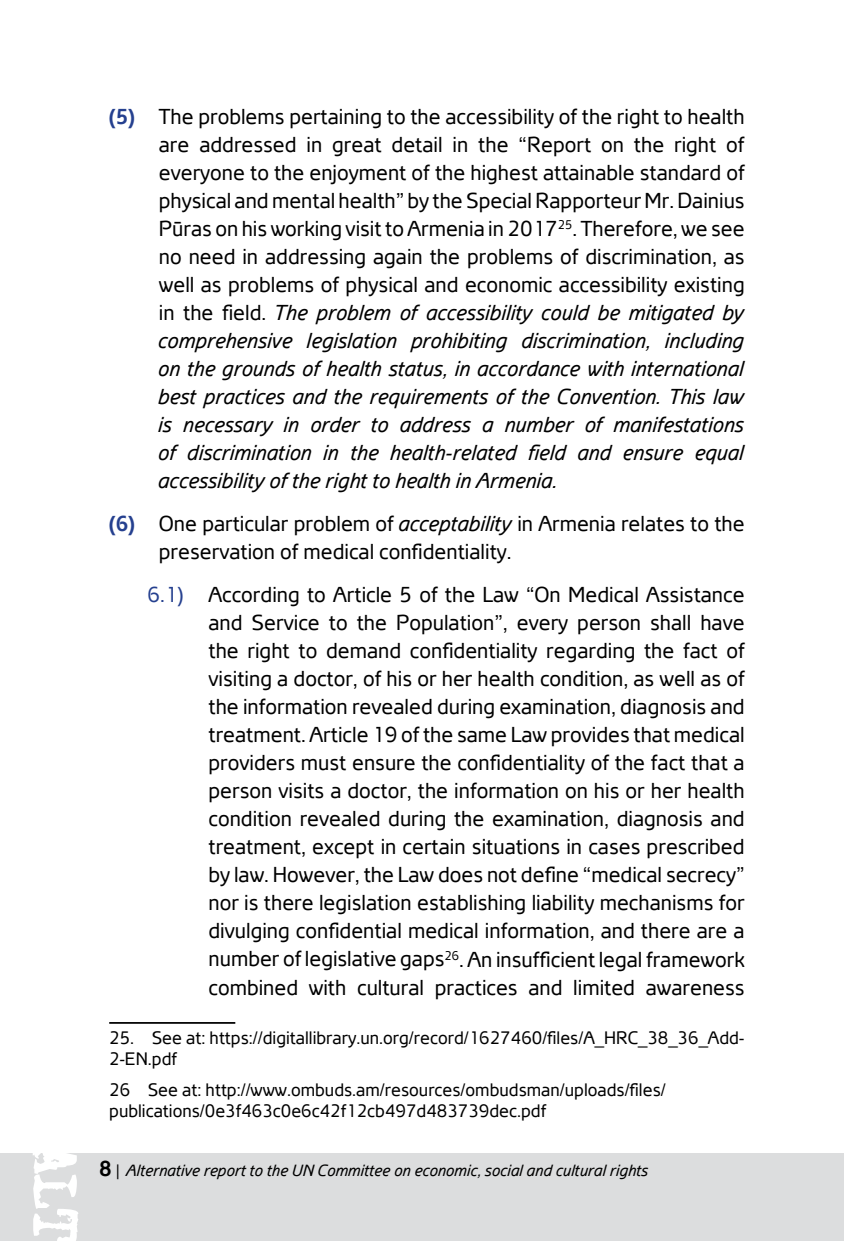
<style>
.page{position:relative;width:844px;height:1241px;background:#fff}
.page>*{position:absolute;margin:0;border:0;box-sizing:border-box;transform-origin:0 0}
.t1{font:21px/28px "Arian AMU";color:#000;text-align:justify}
.t2{font:17.5px/21px "Arian AMU";color:#000}
.t3{font:italic 15.75px "Arian AMU";color:#000}
.s1{font-weight:700;color:#25408f}
.s2{font-style:italic}
.s3{color:#25408f}
.s4{font-weight:700;font-style:normal;font-size:21px}
.s5{font-style:normal}
</style>
<div class="page">
<div style="left:0;top:1153px;width:843px;height:87px;background:#dcddde"></div>
<svg style="left:33px;top:1153px;width:45px;height:87px"></svg>
<hr style="left:109px;top:1021px;width:126px;height:2px;background:#000">
<p class="t1" style="left:159px;top:103px;width:587px;text-indent:-50px"><span class="s1">(5)</span> The problems pertaining to the accessibility of the right to health are addressed in great detail in the “Report on the right of everyone to the enjoyment of the highest attainable standard of physical and mental health” by the Special Rapporteur Mr. Dainius Pūras on his working visit to Armenia in 2017<sup>25</sup>. Therefore, we see no need in addressing again the problems of discrimination, as well as problems of physical and economic accessibility existing in the field. <span class="s2">The problem of accessibility could be mitigated by comprehensive legislation prohibiting discrimination, including on the grounds of health status, in accordance with international best practices and the requirements of the Convention. This law is necessary in order to address a number of manifestations of discrimination in the health-related field and ensure equal accessibility of the right to health in Armenia.</span></p>
<p class="t1" style="left:159px;top:510px;width:587px;text-indent:-50px"><span class="s1">(6)</span> One particular problem of <span class="s2">acceptability</span> in Armenia relates to the preservation of medical confidentiality.</p>
<p class="t1" style="left:208px;top:581px;width:537px;text-indent:-61px"><span class="s3">6.1)</span> According to Article 5 of the Law “On Medical Assistance and Service to the Population”, every person shall have the right to demand confidentiality regarding the fact of visiting a doctor, of his or her health condition, as well as of the information revealed during examination, diagnosis and treatment. Article 19 of the same Law provides that medical providers must ensure the confidentiality of the fact that a person visits a doctor, the information on his or her health condition revealed during the examination, diagnosis and treatment, except in certain situations in cases prescribed by law. However, the Law does not define “medical secrecy” nor is there legislation establishing liability mechanisms for divulging confidential medical information, and there are a number of legislative gaps<sup>26</sup>. An insufficient legal framework combined with cultural practices and limited awareness</p>
<p class="t2" style="left:109px;top:1027px;width:636px">25. See at: https://digitallibrary.un.org/record/1627460/files/A_HRC_38_36_Add-<br>2-EN.pdf</p>
<p class="t2" style="left:109px;top:1079px;width:558px">26 See at: http://www.ombuds.am/resources/ombudsman/uploads/files/ publications/0e3f463c0e6c42f12cb497d483739dec.pdf</p>
<p class="t3" style="left:99px;top:1161px;width:550px"><span class="s4">8</span> <span class="s5">|</span> Alternative report to the UN Committee on economic, social and cultural rights</p>
</div>
